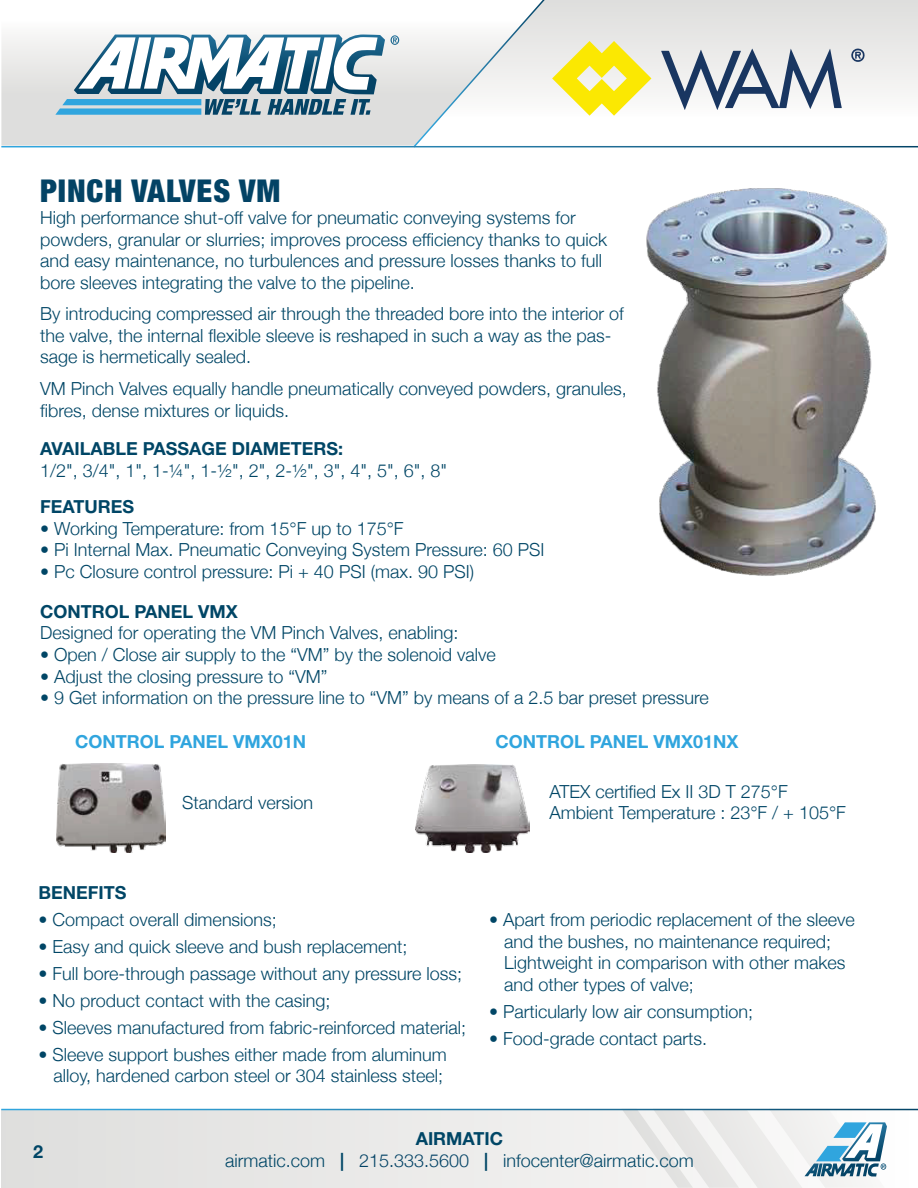
<style>
.page{position:relative;width:918px;height:1188px;background:#fff}
.page>*{position:absolute;margin:0;border:0;box-sizing:border-box;transform-origin:0 0}
.t1{font:900 condensed 31.5px "Helvetica Neue";letter-spacing:.03em;color:#034365}
.t2{font:300 18px/21.6px "Helvetica Neue";color:#004666}
.t3{font:700 18px "Helvetica Neue LT Std";color:#004666}
.t4{font:700 18px "Helvetica Neue LT Std";color:#30a5de}
.s1{font-family:"Helvetica Neue LT Std";font-weight:700}
.s2{color:#044366}
</style>
<div class="page">
<svg style="left:545px;top:0;width:373px;height:93px;background:#e5e5e4"></svg>
<svg style="left:1px;top:34px;width:412px;height:112px;background:#e0e1e0"></svg>
<svg style="left:391px;top:35px;width:8px;height:10px"></svg>
<svg style="left:55px;top:35px;width:330px;height:80px"></svg>
<svg style="left:413px;top:0;width:132px;height:148px"></svg>
<div style="left:1px;top:1109px;width:917px;height:79px;background:#e8e8e7"></div>
<svg style="left:622px;top:1110px;width:265px;height:78px"></svg>
<hr style="left:1px;top:1109px;width:917px;height:1px;background:#fff">
<hr style="left:1px;top:146px;width:917px;height:1px;background:#fff">
<svg style="left:552px;top:41px;width:99px;height:75px"></svg>
<svg style="left:661px;top:49px;width:181px;height:61px"></svg>
<svg style="left:851px;top:48px;width:14px;height:14px"></svg>
<img style="left:56px;top:764px;width:109px;height:89px">
<img style="left:415px;top:764px;width:115px;height:88px">
<img style="left:646px;top:188px;width:242px;height:388px">
<h1 class="t1" style="left:40px;top:172px;width:242px">PINCH VALVES VM</h1>
<p class="t2" style="left:40px;top:206px;width:569px">High performance shut-off valve for pneumatic conveying systems for powders, granular or slurries; improves process efficiency thanks to quick and easy maintenance, no turbulences and pressure losses thanks to full bore sleeves integrating the valve to the pipeline.</p>
<p class="t2" style="left:40px;top:303px;width:585px">By introducing compressed air through the threaded bore into the interior of the valve, the internal flexible sleeve is reshaped in such a way as the pas&shy;sage is hermetically sealed.</p>
<p class="t2" style="left:40px;top:377px;width:588px">VM Pinch Valves equally handle pneumatically conveyed powders, granules, fibres, dense mixtures or liquids.</p>
<p class="t3" style="left:40px;top:437px;width:305px">AVAILABLE PASSAGE DIAMETERS:</p>
<p class="t2" style="left:40px;top:459px;width:409px">1/2", 3/4", 1", 1-¼", 1-½", 2", 2-½", 3", 4", 5", 6", 8"</p>
<p class="t3" style="left:40px;top:495px;width:96px">FEATURES</p>
<p class="t2" style="left:40px;top:517px;width:365px">• Working Temperature: from 15°F up to 175°F</p>
<p class="t2" style="left:40px;top:539px;width:506px">• Pi Internal Max. Pneumatic Conveying System Pressure: 60 PSI</p>
<p class="t2" style="left:40px;top:560px;width:435px">• Pc Closure control pressure: Pi + 40 PSI (max. 90 PSI)</p>
<p class="t3" style="left:40px;top:600px;width:199px">CONTROL PANEL VMX</p>
<p class="t2" style="left:40px;top:622px;width:420px">Designed for operating the VM Pinch Valves, enabling:</p>
<p class="t2" style="left:40px;top:643px;width:457px">• Open / Close air supply to the “VM” by the solenoid valve</p>
<p class="t2" style="left:40px;top:665px;width:289px">• Adjust the closing pressure to “VM”</p>
<p class="t2" style="left:40px;top:687px;width:670px">• 9 Get information on the pressure line to “VM” by means of a 2.5 bar preset pressure</p>
<p class="t4" style="left:75px;top:731px;width:233px">CONTROL PANEL VMX01N</p>
<p class="t4" style="left:495px;top:731px;width:245px">CONTROL PANEL VMX01NX</p>
<p class="t2" style="left:549px;top:781px;width:298px;line-height:21px">ATEX certified Ex II 3D T 275°F<br>Ambient Temperature : 23°F / + 105°F</p>
<p class="t2" style="left:182px;top:791px;width:133px">Standard version</p>
<p class="t3" style="left:39px;top:881px;width:90px">BENEFITS</p>
<p class="t2" style="left:39px;top:908px;width:240px">• Compact overall dimensions;</p>
<p class="t2" style="left:39px;top:935px;width:370px">• Easy and quick sleeve and bush replacement;</p>
<p class="t2" style="left:39px;top:962px;width:425px">• Full bore-through passage without any pressure loss;</p>
<p class="t2" style="left:39px;top:989px;width:293px">• No product contact with the casing;</p>
<p class="t2" style="left:39px;top:1016px;width:429px">• Sleeves manufactured from fabric-reinforced material;</p>
<p class="t2" style="left:39px;top:1043px;width:410px;text-align:right">• Sleeve support bushes either made from aluminum alloy, hardened carbon steel or 304 stainless steel;</p>
<p class="t2" style="left:504px;top:908px;width:352px;text-indent:-15px">• Apart from periodic replacement of the sleeve and the bushes, no maintenance required; Lightweight in comparison with other makes and other types of valve;</p>
<p class="t2" style="left:489px;top:1000px;width:266px">• Particularly low air consumption;</p>
<p class="t2" style="left:489px;top:1027px;width:220px">• Food-grade contact parts.</p>
<p class="t3" style="left:33px;top:1140px;width:12px">2</p>
<p class="t3" style="left:416px;top:1128px;width:89px">AIRMATIC</p>
<p class="t2" style="left:225px;top:1149px;width:470px">airmatic.com <span class="s1">|</span> <span class="s2">215.333.5600</span> <span class="s1">|</span> infocenter@airmatic.com</p>
</div>
